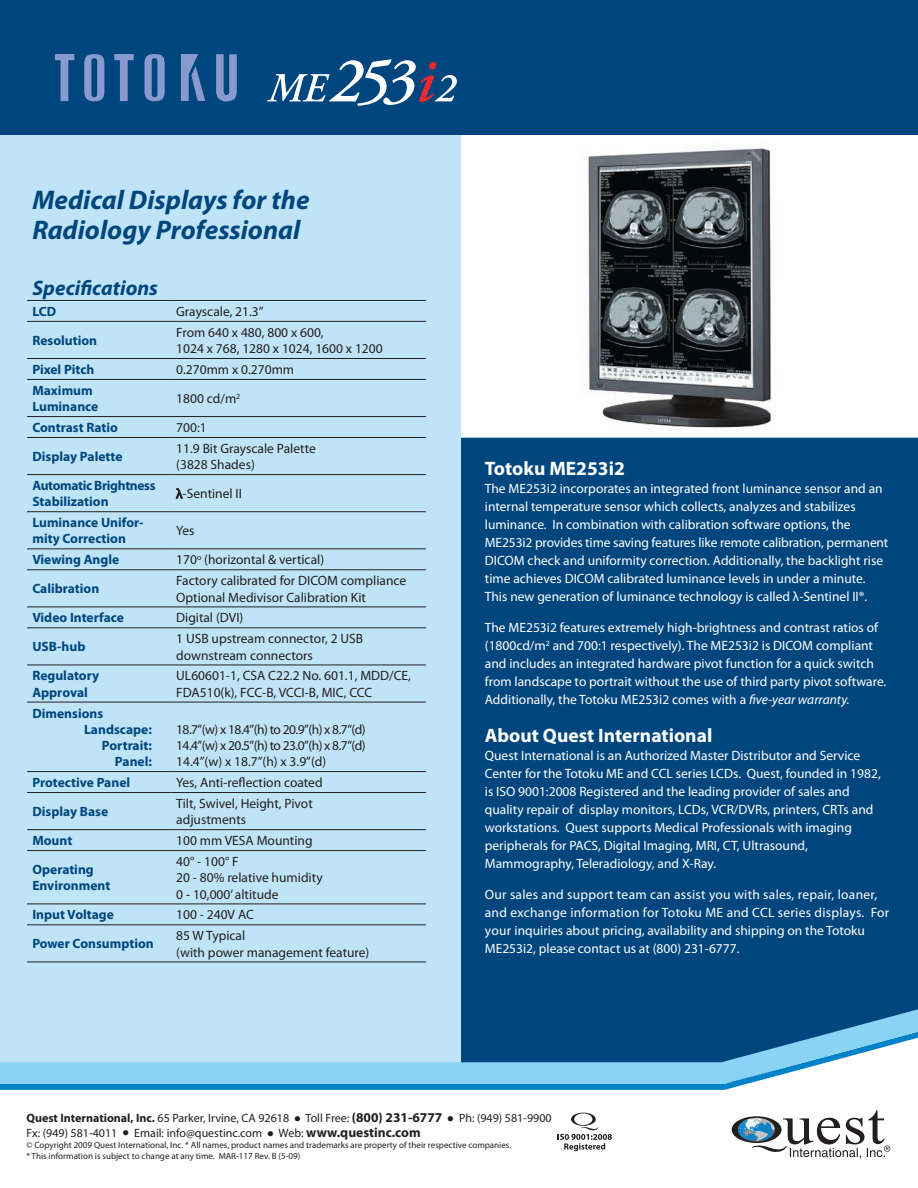
<style>
.page{position:relative;width:918px;height:1188px;background:#fff}
.page>*{position:absolute;margin:0;border:0;box-sizing:border-box;transform-origin:0 0}
.t1{font:italic 700 27px/30px "Myriad Pro";color:#00467e}
.t2{font:italic 700 21px "Myriad Pro";color:#00467e}
.t3{font:700 19.5px "Myriad Pro";color:#fff}
.t4{font:13.5px/18px "Myriad Pro";color:#fff}
.t5{font:13.5px/16.2px "Myriad Pro";color:#231f20}
.t6{font:700 13.5px/16.2px "Myriad Pro";color:#00467e}
.t7{font:700 13.5px/16.2px "Myriad Pro";letter-spacing:-.025em;color:#00467e}
.t8{font:12px/15px "Myriad Pro";color:#231f20}
.t9{font:9px/10.8px "Myriad Pro";color:#231f20}
.s1{font-style:italic}
.s2{font-weight:700}
.s3{font-weight:700;font-size:13.5px}
</style>
<div class="page">
<div style="left:460px;top:438px;width:458px;height:571px;background:#00467e"></div>
<div style="left:0;top:0;width:460px;height:1077px;background:#c0e4f7"></div>
<div style="left:0;top:0;width:918px;height:135px;background:#00467e"></div>
<svg style="left:732px;top:1110px;width:158px;height:49px"></svg>
<svg style="left:0;top:1084px;width:746px;height:6px;background:#0785c9"></svg>
<svg style="left:0;top:1009px;width:918px;height:75px"></svg>
<svg style="left:558px;top:1113px;width:54px;height:38px"></svg>
<hr style="left:27px;top:300px;width:144px;height:1px;background:#231f20">
<hr style="left:171px;top:300px;width:255px;height:1px;background:#231f20">
<hr style="left:27px;top:321px;width:144px;height:1px;background:#231f20">
<hr style="left:171px;top:321px;width:255px;height:1px;background:#231f20">
<hr style="left:27px;top:358px;width:144px;height:1px;background:#231f20">
<hr style="left:171px;top:358px;width:255px;height:1px;background:#231f20">
<hr style="left:27px;top:379px;width:144px;height:1px;background:#231f20">
<hr style="left:171px;top:379px;width:255px;height:1px;background:#231f20">
<hr style="left:27px;top:416px;width:144px;height:1px;background:#231f20">
<hr style="left:171px;top:416px;width:255px;height:1px;background:#231f20">
<hr style="left:27px;top:437px;width:144px;height:1px;background:#231f20">
<hr style="left:171px;top:437px;width:255px;height:1px;background:#231f20">
<hr style="left:27px;top:474px;width:144px;height:1px;background:#231f20">
<hr style="left:171px;top:474px;width:255px;height:1px;background:#231f20">
<hr style="left:27px;top:511px;width:144px;height:1px;background:#231f20">
<hr style="left:171px;top:511px;width:255px;height:1px;background:#231f20">
<hr style="left:27px;top:548px;width:144px;height:1px;background:#231f20">
<hr style="left:171px;top:548px;width:255px;height:1px;background:#231f20">
<hr style="left:27px;top:569px;width:144px;height:1px;background:#231f20">
<hr style="left:171px;top:569px;width:255px;height:1px;background:#231f20">
<hr style="left:27px;top:607px;width:144px;height:1px;background:#231f20">
<hr style="left:171px;top:607px;width:255px;height:1px;background:#231f20">
<hr style="left:27px;top:627px;width:144px;height:1px;background:#231f20">
<hr style="left:171px;top:627px;width:255px;height:1px;background:#231f20">
<hr style="left:27px;top:665px;width:144px;height:1px;background:#231f20">
<hr style="left:171px;top:665px;width:255px;height:1px;background:#231f20">
<hr style="left:27px;top:702px;width:144px;height:1px;background:#231f20">
<hr style="left:171px;top:702px;width:255px;height:1px;background:#231f20">
<hr style="left:27px;top:771px;width:144px;height:1px;background:#231f20">
<hr style="left:171px;top:771px;width:255px;height:1px;background:#231f20">
<hr style="left:27px;top:792px;width:144px;height:1px;background:#231f20">
<hr style="left:171px;top:792px;width:255px;height:1px;background:#231f20">
<hr style="left:27px;top:829px;width:144px;height:1px;background:#231f20">
<hr style="left:171px;top:829px;width:255px;height:1px;background:#231f20">
<hr style="left:27px;top:850px;width:144px;height:1px;background:#231f20">
<hr style="left:171px;top:850px;width:255px;height:1px;background:#231f20">
<hr style="left:27px;top:904px;width:144px;height:1px;background:#231f20">
<hr style="left:171px;top:904px;width:255px;height:1px;background:#231f20">
<hr style="left:27px;top:924px;width:144px;height:1px;background:#231f20">
<hr style="left:171px;top:924px;width:255px;height:1px;background:#231f20">
<hr style="left:27px;top:962px;width:144px;height:1px;background:#231f20">
<hr style="left:171px;top:962px;width:255px;height:1px;background:#231f20">
<svg style="left:176px;top:488px;width:7px;height:11px"></svg>
<svg style="left:55px;top:54px;width:19px;height:47px"></svg>
<svg style="left:84px;top:54px;width:20px;height:47px"></svg>
<svg style="left:181px;top:54px;width:24px;height:47px"></svg>
<svg style="left:216px;top:54px;width:21px;height:48px"></svg>
<svg style="left:144px;top:54px;width:21px;height:47px"></svg>
<svg style="left:114px;top:54px;width:20px;height:47px"></svg>
<img style="left:586px;top:147px;width:187px;height:281px">
<svg style="left:267px;top:59px;width:190px;height:47px"></svg>
<h1 class="t1" style="left:32px;top:185px;width:279px">Medical Displays for the<br>Radiology Professional</h1>
<h2 class="t2" style="left:32px;top:274px;width:127px">Specifications</h2>
<p class="t6" style="left:32px;top:303px;width:25px">LCD</p>
<p class="t5" style="left:176px;top:303px;width:89px">Grayscale, 21.3”</p>
<p class="t6" style="left:32px;top:332px;width:66px">Resolution</p>
<p class="t5" style="left:176px;top:324px;width:208px">From 640 x 480, 800 x 600,<br>1024 x 768, 1280 x 1024, 1600 x 1200</p>
<p class="t6" style="left:32px;top:361px;width:64px">Pixel Pitch</p>
<p class="t5" style="left:176px;top:361px;width:120px">0.270mm x 0.270mm</p>
<p class="t6" style="left:32px;top:382px;width:67px">Maximum<br>Luminance</p>
<p class="t5" style="left:176px;top:390px;width:66px">1800 cd/m<sup>2</sup></p>
<p class="t6" style="left:32px;top:419px;width:87px">Contrast Ratio</p>
<p class="t5" style="left:176px;top:419px;width:32px">700:1</p>
<p class="t6" style="left:32px;top:448px;width:92px">Display Palette</p>
<p class="t5" style="left:176px;top:440px;width:141px">11.9 Bit Grayscale Palette (3828 Shades)</p>
<p class="t7" style="left:32px;top:477px;width:125px">Automatic Brightness<br>Stabilization</p>
<p class="t5" style="left:176px;top:485px;width:67px">λ-Sentinel II</p>
<p class="t6" style="left:32px;top:514px;width:113px">Luminance Unifor&shy;mity Correction</p>
<p class="t5" style="left:176px;top:523px;width:20px">Yes</p>
<p class="t6" style="left:32px;top:551px;width:88px">Viewing Angle</p>
<p class="t5" style="left:176px;top:552px;width:149px">170<sup>o</sup> (horizontal &amp; vertical)</p>
<p class="t6" style="left:32px;top:580px;width:68px">Calibration</p>
<p class="t5" style="left:176px;top:572px;width:232px">Factory calibrated for DICOM compliance<br>Optional Medivisor Calibration Kit</p>
<p class="t6" style="left:32px;top:609px;width:93px">Video Interface</p>
<p class="t5" style="left:176px;top:610px;width:69px">Digital (DVI)</p>
<p class="t6" style="left:32px;top:638px;width:55px">USB-hub</p>
<p class="t5" style="left:176px;top:631px;width:188px">1 USB upstream connector, 2 USB downstream connectors</p>
<p class="t6" style="left:32px;top:667px;width:68px">Regulatory<br>Approval</p>
<p class="t5" style="left:176px;top:668px;width:236px">UL60601-1, CSA C22.2 No. 601.1, MDD/CE,<br>FDA510(k), FCC-B, VCCI-B, MIC, CCC</p>
<p class="t6" style="left:32px;top:705px;width:72px">Dimensions</p>
<p class="t6" style="left:84px;top:721px;width:69px">Landscape:</p>
<p class="t6" style="left:102px;top:737px;width:51px">Portrait:</p>
<p class="t6" style="left:115px;top:753px;width:38px">Panel:</p>
<p class="t5" style="left:176px;top:721px;width:191px;text-align:justify">18.7”(w) x 18.4”(h) to 20.9”(h) x 8.7”(d)<br>14.4”(w) x 20.5”(h) to 23.0”(h) x 8.7”(d)<br>14.4”(w) x 18.7”(h) x 3.9”(d)</p>
<p class="t6" style="left:32px;top:774px;width:99px">Protective Panel</p>
<p class="t5" style="left:176px;top:774px;width:148px">Yes, Anti-reflection coated</p>
<p class="t6" style="left:32px;top:803px;width:77px">Display Base</p>
<p class="t5" style="left:176px;top:795px;width:138px">Tilt, Swivel, Height, Pivot adjustments</p>
<p class="t6" style="left:32px;top:832px;width:41px">Mount</p>
<p class="t5" style="left:176px;top:832px;width:138px">100 mm VESA Mounting</p>
<p class="t6" style="left:32px;top:861px;width:79px">Operating<br>Environment</p>
<p class="t5" style="left:176px;top:853px;width:148px">40° - 100° F<br>20 - 80% relative humidity<br>0 - 10,000’ altitude</p>
<p class="t6" style="left:32px;top:906px;width:83px">Input Voltage</p>
<p class="t5" style="left:176px;top:907px;width:79px">100 - 240V AC</p>
<p class="t6" style="left:32px;top:935px;width:123px">Power Consumption</p>
<p class="t5" style="left:176px;top:928px;width:195px">85 W Typical<br>(with power management feature)</p>
<h3 class="t3" style="left:485px;top:456px;width:142px">Totoku ME253i2</h3>
<p class="t4" style="left:485px;top:479px;width:405px">The ME253i2 incorporates an integrated front luminance sensor and an internal temperature sensor which collects, analyzes and stabilizes luminance. In combination with calibration software options, the ME253i2 provides time saving features like remote calibration, permanent DICOM check and uniformity correction. Additionally, the backlight rise time achieves DICOM calibrated luminance levels in under a minute.<br>This new generation of luminance technology is called λ-Sentinel II®.</p>
<p class="t4" style="left:485px;top:619px;width:403px">The ME253i2 features extremely high-brightness and contrast ratios of (1800cd/m<sup>2</sup> and 700:1 respectively). The ME253i2 is DICOM compliant and includes an integrated hardware pivot function for a quick switch from landscape to portrait without the use of third party pivot software.<br>Additionally, the Totoku ME253i2 comes with a <span class="s1">five-year warranty.</span></p>
<h3 class="t3" style="left:485px;top:723px;width:229px">About Quest International</h3>
<p class="t4" style="left:485px;top:746px;width:397px">Quest International is an Authorized Master Distributor and Service Center for the Totoku ME and CCL series LCDs. Quest, founded in 1982, is ISO 9001:2008 Registered and the leading provider of sales and quality repair of display monitors, LCDs, VCR/DVRs, printers, CRTs and workstations. Quest supports Medical Professionals with imaging peripherals for PACS, Digital Imaging, MRI, CT, Ultrasound, Mammography, Teleradiology, and X-Ray.</p>
<p class="t4" style="left:485px;top:886px;width:406px">Our sales and support team can assist you with sales, repair, loaner, and exchange information for Totoku ME and CCL series displays. For your inquiries about pricing, availability and shipping on the Totoku ME253i2, please contact us at (800) 231-6777.</p>
<p class="t8" style="left:26px;top:1110px;width:527px"><span class="s2">Quest International, Inc.</span> 65 Parker, Irvine, CA 92618 ● Toll Free: <span class="s3">(800) 231-6777</span> ● Ph: (949) 581-9900<br>Fx: (949) 581-4011 ● Email: info@questinc.com ● Web: <span class="s3">www.questinc.com</span></p>
<p class="t9" style="left:26px;top:1139px;width:486px">© Copyright 2009 Quest International, Inc. * All names, product names and trademarks are property of their respective companies. * This information is subject to change at any time. MAR-117 Rev. B (5-09)</p>
</div>
